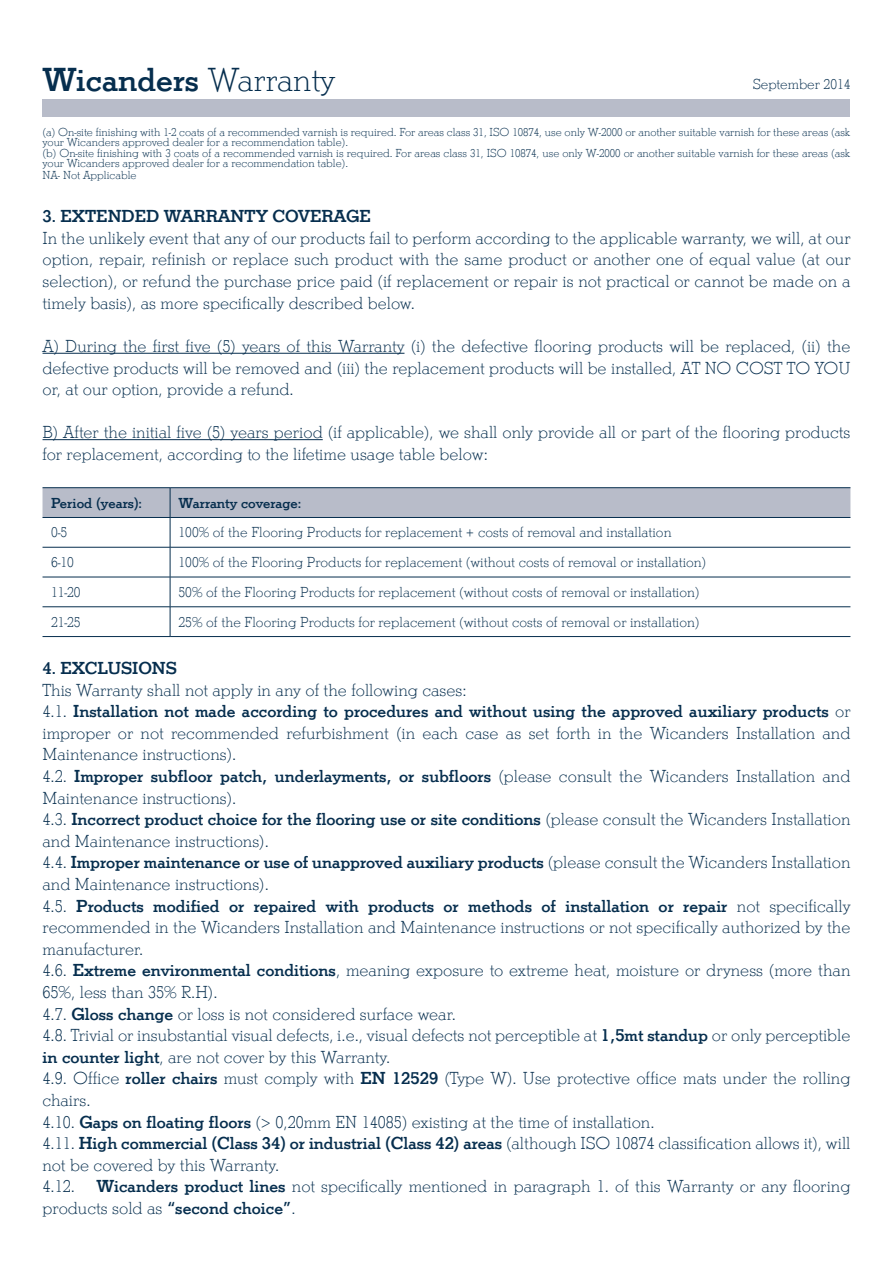
<style>
.page{position:relative;width:893px;height:1263px;background:#fff}
.page>*{position:absolute;margin:0;border:0;box-sizing:border-box;transform-origin:0 0}
.Overview_top_text{font:700 34.5px "Stymie Com";color:#062e4e}
.Main_text_field{font:300 18px/21.6px "Stymie Com";color:#062e4e}
.Main_text_field-2{font:700 18px "Stymie Com";color:#062e4e}
.Tabel_text_main{font:300 15px "Stymie Com";color:#062e4e}
.Tabel_text_main-2{font:700 15px "Stymie Com";color:#062e4e}
.Main_text_field-3{font:300 15px "Stymie Com";color:#062e4e}
.Main_text_field-4{font:300 12px/10.5px "Stymie Com";color:#062e4e}
.s1{font-weight:300}
.s2{font-weight:700}
</style>
<div class="page">
<div style="left:43px;top:100px;width:807px;height:17px;background:#b8bcc9"></div>
<hr style="left:43px;top:353px;width:361px;height:1px;background:#062e4e">
<hr style="left:43px;top:439px;width:280px;height:1px;background:#062e4e">
<hr style="left:43px;top:487px;width:127px;height:1px;background:#062e4e">
<hr style="left:170px;top:487px;width:680px;height:1px;background:#062e4e">
<svg style="left:43px;top:488px;width:807px;height:59px"></svg>
<hr style="left:43px;top:547px;width:127px;height:1px;background:#062e4e">
<hr style="left:170px;top:547px;width:680px;height:1px;background:#062e4e">
<hr style="left:170px;top:547px;width:1px;height:30px;background:#062e4e">
<hr style="left:43px;top:577px;width:127px;height:1px;background:#062e4e">
<hr style="left:170px;top:577px;width:680px;height:1px;background:#062e4e">
<hr style="left:170px;top:577px;width:1px;height:30px;background:#062e4e">
<hr style="left:43px;top:606px;width:127px;height:1px;background:#062e4e">
<hr style="left:170px;top:606px;width:680px;height:1px;background:#062e4e">
<svg style="left:170px;top:607px;width:1px;height:29px"></svg>
<hr style="left:43px;top:636px;width:127px;height:1px;background:#062e4e">
<hr style="left:170px;top:636px;width:680px;height:1px;background:#062e4e">
<p class="Overview_top_text" style="left:43px;top:61px;width:294px">Wicanders <span class="s1">Warranty</span></p>
<p class="Main_text_field-3" style="left:753px;top:75px;width:99px">September 2014</p>
<p class="Main_text_field-4" style="left:43px;top:127px;width:809px">(a) On-site finishing with 1-2 coats of a recommended varnish is required. For areas class 31, ISO 10874, use only W-2000 or another suitable varnish for these areas (ask your Wicanders approved dealer for a recommendation table).</p>
<p class="Main_text_field-4" style="left:43px;top:148px;width:809px">(b) On-site finishing with 3 coats of a recommended varnish is required. For areas class 31, ISO 10874, use only W-2000 or another suitable varnish for these areas (ask your Wicanders approved dealer for a recommendation table).</p>
<p class="Main_text_field-4" style="left:43px;top:170px;width:96px">NA- Not Applicable</p>
<p class="Main_text_field-2" style="left:43px;top:206px;width:330px">3. EXTENDED WARRANTY COVERAGE</p>
<p class="Main_text_field" style="left:43px;top:227px;width:809px;text-align:justify">In the unlikely event that any of our products fail to perform according to the applicable warranty, we will, at our option, repair, refinish or replace such product with the same product or another one of equal value (at our selection), or refund the purchase price paid (if replacement or repair is not practical or cannot be made on a timely basis), as more specifically described below.</p>
<p class="Main_text_field" style="left:43px;top:335px;width:809px;text-align:justify">A) During the first five (5) years of this Warranty (i) the defective flooring products will be replaced, (ii) the defective products will be removed and (iii) the replacement products will be installed, AT NO COST TO YOU or, at our option, provide a refund.</p>
<p class="Main_text_field" style="left:43px;top:422px;width:809px">B) After the initial five (5) years period (if applicable), we shall only provide all or part of the flooring products for replacement, according to the lifetime usage table below:</p>
<p class="Tabel_text_main-2" style="left:51px;top:494px;width:93px">Period (years):</p>
<p class="Tabel_text_main-2" style="left:179px;top:494px;width:124px">Warranty coverage:</p>
<p class="Tabel_text_main" style="left:51px;top:524px;width:18px">0-5</p>
<p class="Tabel_text_main" style="left:179px;top:524px;width:494px">100% of the Flooring Products for replacement + costs of removal and installation</p>
<p class="Tabel_text_main" style="left:51px;top:554px;width:24px">6-10</p>
<p class="Tabel_text_main" style="left:179px;top:554px;width:529px">100% of the Flooring Products for replacement (without costs of removal or installation)</p>
<p class="Tabel_text_main" style="left:51px;top:584px;width:31px">11-20</p>
<p class="Tabel_text_main" style="left:179px;top:584px;width:522px">50% of the Flooring Products for replacement (without costs of removal or installation)</p>
<p class="Tabel_text_main" style="left:51px;top:613px;width:31px">21-25</p>
<p class="Tabel_text_main" style="left:179px;top:613px;width:522px">25% of the Flooring Products for replacement (without costs of removal or installation)</p>
<p class="Main_text_field-2" style="left:43px;top:658px;width:136px">4. EXCLUSIONS</p>
<p class="Main_text_field" style="left:43px;top:679px;width:426px">This Warranty shall not apply in any of the following cases:</p>
<p class="Main_text_field" style="left:43px;top:701px;width:809px;text-align:justify">4.1. <span class="s2">Installation not made according to procedures and without using the approved auxiliary products</span> or improper or not recommended refurbishment (in each case as set forth in the Wicanders Installation and Maintenance instructions).</p>
<p class="Main_text_field" style="left:43px;top:765px;width:809px">4.2. <span class="s2">Improper subfloor patch, underlayments, or subfloors</span> (please consult the Wicanders Installation and<br>Maintenance instructions).</p>
<p class="Main_text_field" style="left:43px;top:809px;width:809px">4.3. <span class="s2">Incorrect product choice for the flooring use or site conditions</span> (please consult the Wicanders Installation and Maintenance instructions).</p>
<p class="Main_text_field" style="left:43px;top:852px;width:809px">4.4. <span class="s2">Improper maintenance or use of unapproved auxiliary products</span> (please consult the Wicanders Installation and Maintenance instructions).</p>
<p class="Main_text_field" style="left:43px;top:895px;width:809px;text-align:justify">4.5. <span class="s2">Products modified or repaired with products or methods of installation or repair</span> not specifically recommended in the Wicanders Installation and Maintenance instructions or not specifically authorized by the manufacturer.</p>
<p class="Main_text_field" style="left:43px;top:960px;width:809px">4.6. <span class="s2">Extreme environmental conditions</span>, meaning exposure to extreme heat, moisture or dryness (more than<br>65%, less than 35% R.H).</p>
<p class="Main_text_field" style="left:43px;top:1003px;width:415px">4.7. <span class="s2">Gloss change</span> or loss is not considered surface wear.</p>
<p class="Main_text_field" style="left:43px;top:1025px;width:809px">4.8. Trivial or insubstantial visual defects, i.e., visual defects not perceptible at <span class="s2">1,5mt standup</span> or only perceptible <span class="s2">in counter light</span>, are not cover by this Warranty.</p>
<p class="Main_text_field" style="left:43px;top:1068px;width:809px">4.9. Office <span class="s2">roller chairs</span> must comply with <span class="s2">EN 12529</span> (Type W). Use protective office mats under the rolling chairs.</p>
<p class="Main_text_field" style="left:43px;top:1111px;width:613px">4.10. <span class="s2">Gaps on floating floors</span> (&gt; 0,20mm EN 14085) existing at the time of installation.</p>
<p class="Main_text_field" style="left:43px;top:1133px;width:809px">4.11. <span class="s2">High commercial (Class 34) or industrial (Class 42) areas</span> (although ISO 10874 classification allows it), will not be covered by this Warranty.</p>
<p class="Main_text_field" style="left:43px;top:1176px;width:809px">4.12. <span class="s2">Wicanders product lines</span> not specifically mentioned in paragraph 1. of this Warranty or any flooring products sold as <span class="s2">“second choice”</span>.</p>
</div>
